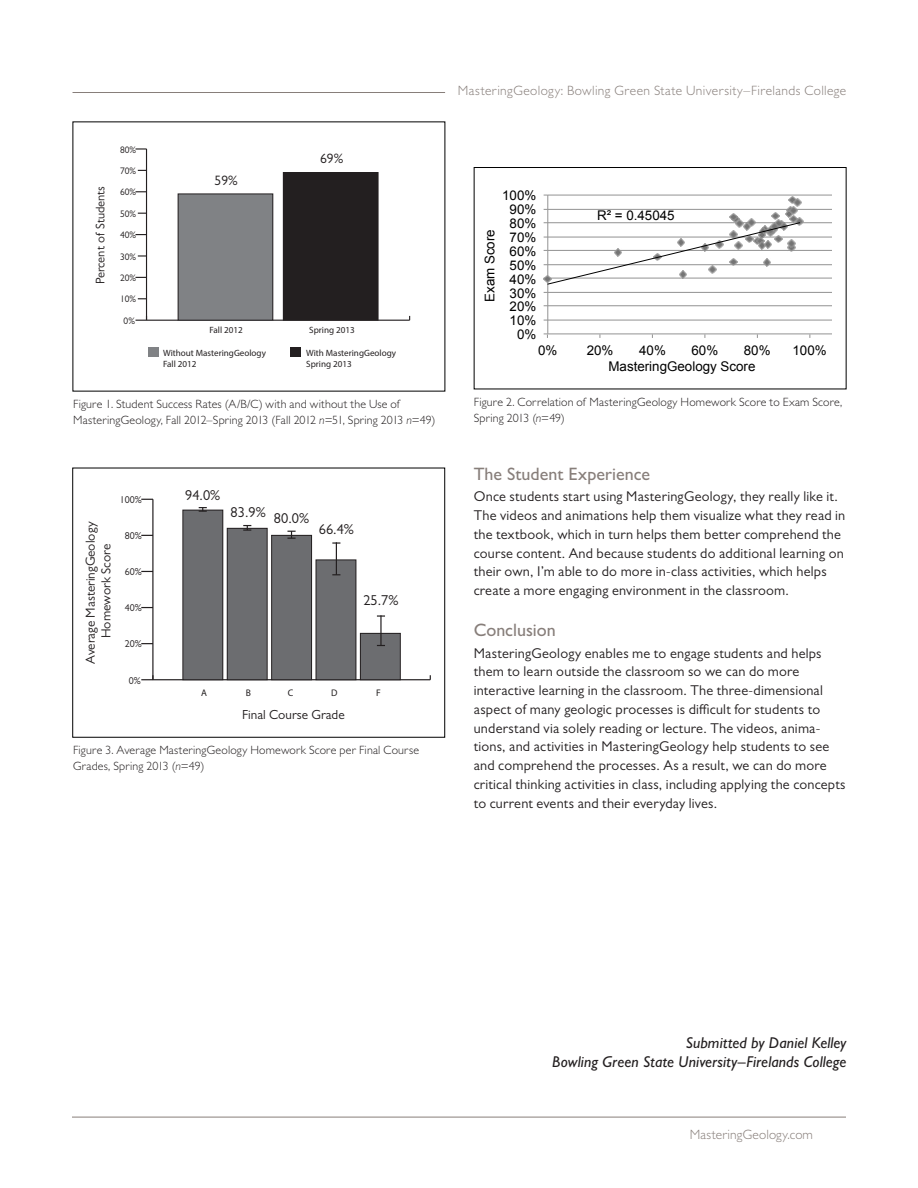
<style>
.page{position:relative;width:918px;height:1188px;background:#fff}
.page>*{position:absolute;margin:0;border:0;box-sizing:border-box;transform-origin:0 0}
.subhead_1{font:500 18px "Gill Sans MT Pro";color:#877e7a}
.Submitted_By{font:italic 500 15.75px/18.8px "Gill Sans MT Pro";letter-spacing:.01em;color:#231f20;text-align:right}
.t1{font:14.4px "Gill Sans MT Pro";color:#231f20}
.text{font:14.25px/18.8px "Gill Sans MT Pro";letter-spacing:.015em;color:#231f20}
.t2{font:13.65px "Gill Sans MT Pro";color:#231f20}
.COURSE_INFO{font:300 13.5px "Gill Sans MT Pro";letter-spacing:.03em;color:#877e7a}
.RFL{font:300 13.5px "Gill Sans MT Pro";letter-spacing:.01em;color:#877e7a}
.t3{font:13.35px "Arial";color:#000}
.t4{font:13.2px/15.6px "Gill Sans MT Pro";color:#231f20;text-align:center}
.t5{font:12.45px "Gill Sans MT Pro";color:#231f20}
.t6{font:300 12px/16.5px "Gill Sans MT Pro";letter-spacing:.015em;color:#231f20}
.t7{font:10.05px "Gill Sans MT Pro";color:#231f20}
.t8{font:9.6px "Myriad Pro";color:#231f20}
.t9{font:9.45px "Gill Sans MT Pro";color:#231f20}
.t10{font:9.15px/10.9px "Myriad Pro";color:#231f20}
.s1{font-style:italic}
</style>
<div class="page">
<hr style="left:72px;top:1117px;width:774px;height:1px;background:#877e7a">
<hr style="left:73px;top:92px;width:372px;height:1px;background:#877e7a">
<div style="left:474px;top:167px;width:373px;height:222px;border:1px solid #000"></div>
<svg style="left:543px;top:194px;width:289px;height:144px"></svg>
<hr style="left:147px;top:320px;width:263px;height:1px;background:#231f20">
<hr style="left:146px;top:149px;width:1px;height:171px;background:#231f20">
<svg style="left:136px;top:316px;width:11px;height:5px"></svg>
<svg style="left:138px;top:255px;width:8px;height:2px"></svg>
<svg style="left:135px;top:148px;width:12px;height:2px"></svg>
<div style="left:283px;top:173px;width:95px;height:147px;background:#231f20"></div>
<div style="left:178px;top:194px;width:95px;height:126px;background:#808285"></div>
<div style="left:178px;top:194px;width:95px;height:126px;border:1px solid #231f20"></div>
<div style="left:148px;top:347px;width:10px;height:9px;background:#808285"></div>
<div style="left:290px;top:347px;width:11px;height:9px;background:#231f20"></div>
<hr style="left:153px;top:679px;width:277px;height:1px;background:#231f20">
<hr style="left:152px;top:499px;width:2px;height:181px;background:#231f20">
<svg style="left:141px;top:675px;width:13px;height:5px"></svg>
<svg style="left:141px;top:499px;width:12px;height:1px"></svg>
<div style="left:360px;top:633px;width:40px;height:47px;background:#6c6d70"></div>
<div style="left:360px;top:633px;width:40px;height:47px;border:1px solid #231f20"></div>
<div style="left:316px;top:560px;width:40px;height:120px;background:#6c6d70"></div>
<div style="left:316px;top:560px;width:40px;height:120px;border:1px solid #231f20"></div>
<div style="left:272px;top:535px;width:40px;height:145px;background:#6c6d70"></div>
<div style="left:271px;top:535px;width:41px;height:145px;border:1px solid #231f20"></div>
<div style="left:227px;top:528px;width:40px;height:152px;background:#6c6d70"></div>
<div style="left:227px;top:528px;width:40px;height:152px;border:1px solid #231f20"></div>
<div style="left:183px;top:510px;width:40px;height:170px;background:#6c6d70"></div>
<div style="left:183px;top:510px;width:40px;height:170px;border:1px solid #231f20"></div>
<svg style="left:199px;top:507px;width:8px;height:5px"></svg>
<svg style="left:243px;top:525px;width:8px;height:6px"></svg>
<svg style="left:287px;top:531px;width:9px;height:8px"></svg>
<hr style="left:336px;top:542px;width:1px;height:33px;background:#231f20">
<svg style="left:332px;top:542px;width:8px;height:2px"></svg>
<hr style="left:380px;top:615px;width:2px;height:31px;background:#231f20">
<svg style="left:377px;top:615px;width:8px;height:2px"></svg>
<div style="left:72px;top:468px;width:373px;height:270px;border:1px solid #000"></div>
<p class="t5" style="left:93px;top:284px;width:99px;rotate:-90deg">Percent of Students</p>
<p class="t9" style="left:120px;top:144px;width:18px">80%</p>
<p class="t9" style="left:120px;top:165px;width:18px">70%</p>
<p class="t9" style="left:120px;top:187px;width:18px">60%</p>
<p class="t9" style="left:120px;top:208px;width:18px">50%</p>
<p class="t9" style="left:120px;top:229px;width:18px">40%</p>
<p class="t9" style="left:120px;top:251px;width:18px">30%</p>
<p class="t9" style="left:120px;top:272px;width:18px">20%</p>
<p class="t9" style="left:120px;top:294px;width:18px">10%</p>
<p class="t9" style="left:124px;top:315px;width:13px">0%</p>
<p class="t2" style="left:215px;top:173px;width:25px">59%</p>
<p class="t2" style="left:320px;top:151px;width:25px">69%</p>
<p class="t10" style="left:209px;top:324px;width:35px">Fall 2012</p>
<p class="t10" style="left:309px;top:324px;width:47px">Spring 2013</p>
<p class="t10" style="left:163px;top:348px;width:104px">Without MasteringGeology<br>Fall 2012</p>
<p class="t10" style="left:306px;top:348px;width:91px">With MasteringGeology<br>Spring 2013</p>
<p class="t6" style="left:73px;top:395px;width:364px">Figure 1. Student Success Rates (A/B/C) with and without the Use of<br>MasteringGeology, Fall 2012–Spring 2013 (Fall 2012 <span class="s1">n</span>=51, Spring 2013 <span class="s1">n</span>=49)</p>
<p class="t4" style="left:82px;top:664px;width:144px;rotate:-90deg">Average MasteringGeology<br>Homework Score</p>
<p class="t7" style="left:120px;top:494px;width:23px">100%</p>
<p class="t7" style="left:125px;top:530px;width:18px">80%</p>
<p class="t7" style="left:125px;top:566px;width:18px">60%</p>
<p class="t7" style="left:125px;top:602px;width:18px">40%</p>
<p class="t7" style="left:125px;top:638px;width:18px">20%</p>
<p class="t7" style="left:129px;top:674px;width:13px">0%</p>
<p class="t1" style="left:185px;top:487px;width:37px">94.0%</p>
<p class="t1" style="left:231px;top:507px;width:80px">83.9% 80.0%</p>
<p class="t1" style="left:319px;top:521px;width:37px">66.4%</p>
<p class="t1" style="left:363px;top:592px;width:37px">25.7%</p>
<p class="t8" style="left:201px;top:687px;width:7px">A</p>
<p class="t8" style="left:246px;top:687px;width:7px">B</p>
<p class="t8" style="left:288px;top:687px;width:7px">C</p>
<p class="t8" style="left:331px;top:687px;width:8px">D</p>
<p class="t8" style="left:376px;top:687px;width:6px">F</p>
<p class="t4" style="left:242px;top:707px;width:104px">Final Course Grade</p>
<p class="t6" style="left:73px;top:741px;width:347px">Figure 3. Average MasteringGeology Homework Score per Final Course<br>Grades, Spring 2013 (<span class="s1">n</span>=49)</p>
<p class="COURSE_INFO" style="left:458px;top:82px;width:390px">MasteringGeology: Bowling Green State University–Firelands College</p>
<p class="t3" style="left:481px;top:302px;width:74px;rotate:-90deg">Exam Score</p>
<p class="t3" style="left:502px;top:187px;width:36px">100%</p>
<p class="t3" style="left:510px;top:201px;width:28px">90%</p>
<p class="t3" style="left:510px;top:215px;width:28px">80%</p>
<p class="t3" style="left:510px;top:229px;width:28px">70%</p>
<p class="t3" style="left:510px;top:243px;width:28px">60%</p>
<p class="t3" style="left:510px;top:256px;width:28px">50%</p>
<p class="t3" style="left:510px;top:270px;width:28px">40%</p>
<p class="t3" style="left:510px;top:284px;width:28px">30%</p>
<p class="t3" style="left:510px;top:298px;width:28px">20%</p>
<p class="t3" style="left:510px;top:312px;width:28px">10%</p>
<p class="t3" style="left:517px;top:326px;width:21px">0%</p>
<p class="t3" style="left:597px;top:207px;width:79px">R² = 0.45045</p>
<p class="t3" style="left:538px;top:342px;width:21px">0%</p>
<p class="t3" style="left:587px;top:342px;width:28px">20%</p>
<p class="t3" style="left:639px;top:342px;width:28px">40%</p>
<p class="t3" style="left:692px;top:342px;width:28px">60%</p>
<p class="t3" style="left:744px;top:342px;width:28px">80%</p>
<p class="t3" style="left:793px;top:342px;width:36px">100%</p>
<p class="t3" style="left:608px;top:358px;width:149px">MasteringGeology Score</p>
<p class="t6" style="left:474px;top:393px;width:370px">Figure 2. Correlation of MasteringGeology Homework Score to Exam Score,<br>Spring 2013 (<span class="s1">n</span>=49)</p>
<p class="subhead_1" style="left:474px;top:463px;width:178px">The Student Experience</p>
<p class="text" style="left:474px;top:487px;width:373px">Once students start using MasteringGeology, they really like it.<br>The videos and animations help them visualize what they read in the textbook, which in turn helps them better comprehend the course content. And because students do additional learning on their own, I’m able to do more in-class activities, which helps create a more engaging environment in the classroom.</p>
<p class="subhead_1" style="left:474px;top:619px;width:83px">Conclusion</p>
<p class="text" style="left:474px;top:643px;width:373px">MasteringGeology enables me to engage students and helps them to learn outside the classroom so we can do more interactive learning in the classroom. The three-dimensional aspect of many geologic processes is difficult for students to understand via solely reading or lecture. The videos, anima&shy;tions, and activities in MasteringGeology help students to see and comprehend the processes. As a result, we can do more critical thinking activities in class, including applying the concepts to current events and their everyday lives.</p>
<p class="Submitted_By" style="left:552px;top:1033px;width:296px">Submitted by Daniel Kelley<br>Bowling Green State University–Firelands College</p>
<p class="RFL" style="left:690px;top:1127px;width:125px">MasteringGeology.com</p>
</div>
